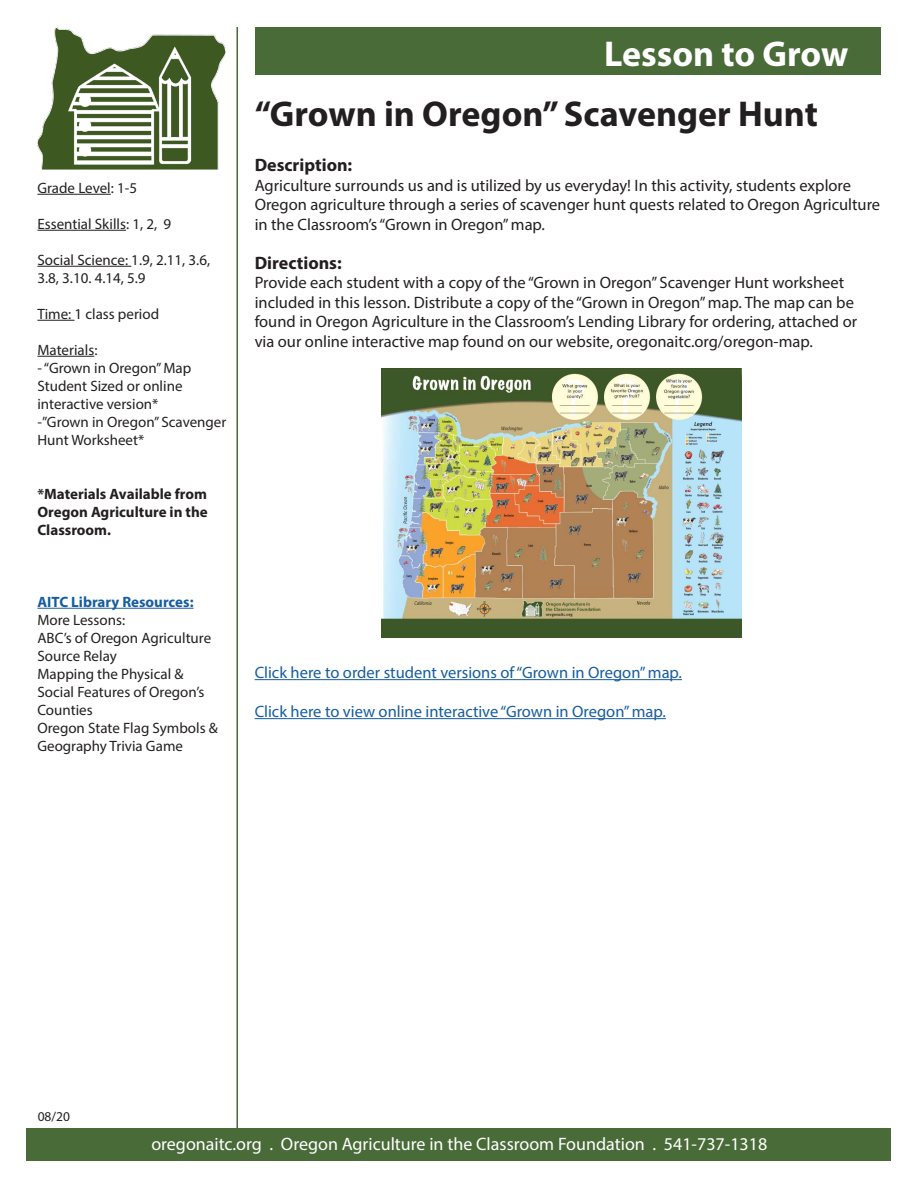
<style>
.page{position:relative;width:918px;height:1188px;background:#fff}
.page>*{position:absolute;margin:0;border:0;box-sizing:border-box;transform-origin:0 0}
.t1{font:700 36px "Myriad Pro";color:#231f20}
.t2{font:700 36px "Myriad Pro";color:#fff}
.t3{font:18px "Myriad Pro";color:#fff}
.t4{font:700 18px "Myriad Pro";color:#231f20}
.t5{font:16.5px/19.5px "Myriad Pro";color:#231f20}
.t6{font:16.5px "Myriad Pro";color:#175d9e}
.t7{font:15px/18px "Myriad Pro";color:#231f20}
.t8{font:700 15px/18px "Myriad Pro";color:#231f20;text-align:justify}
.t9{font:700 15px "Myriad Pro";color:#175d9e}
.t10{font:13.5px "Myriad Pro";color:#231f20}
</style>
<div class="page">
<div style="left:27px;top:1129px;width:864px;height:32px;background:#496b38"></div>
<hr style="left:255px;top:679px;width:427px;height:1px;background:#175d9e">
<hr style="left:255px;top:718px;width:411px;height:1px;background:#175d9e">
<hr style="left:37px;top:194px;width:74px;height:1px;background:#231f20">
<hr style="left:37px;top:230px;width:89px;height:1px;background:#231f20">
<hr style="left:37px;top:266px;width:94px;height:1px;background:#231f20">
<hr style="left:37px;top:320px;width:38px;height:1px;background:#231f20">
<hr style="left:37px;top:356px;width:57px;height:1px;background:#231f20">
<hr style="left:37px;top:608px;width:157px;height:1px;background:#175d9e">
<div style="left:255px;top:28px;width:625px;height:47px;background:#496b38"></div>
<img style="left:37px;top:27px;width:189px;height:142px">
<hr style="left:236px;top:27px;width:2px;height:1103px;background:#496b38">
<img style="left:381px;top:368px;width:360px;height:269px">
<p class="t2" style="left:604px;top:30px;width:246px">Lesson to Grow</p>
<p class="t7" style="left:37px;top:178px;width:101px">Grade Level: 1-5</p>
<p class="t7" style="left:37px;top:214px;width:135px">Essential Skills: 1, 2, 9</p>
<p class="t7" style="left:37px;top:250px;width:174px">Social Science: 1.9, 2.11, 3.6,<br>3.8, 3.10. 4.14, 5.9</p>
<p class="t7" style="left:37px;top:304px;width:123px">Time: 1 class period</p>
<p class="t7" style="left:37px;top:340px;width:61px">Materials:</p>
<p class="t7" style="left:37px;top:358px;width:190px">- “Grown in Oregon” Map<br>Student Sized or online interactive version*<br>-”Grown in Oregon” Scavenger<br>Hunt Worksheet*</p>
<p class="t8" style="left:37px;top:484px;width:172px">*Materials Available from Oregon Agriculture in the Classroom.</p>
<p class="t9" style="left:37px;top:592px;width:158px">AITC Library Resources:</p>
<p class="t7" style="left:37px;top:610px;width:182px">More Lessons:<br>ABC’s of Oregon Agriculture<br>Source Relay<br>Mapping the Physical &amp;<br>Social Features of Oregon’s<br>Counties<br>Oregon State Flag Symbols &amp;<br>Geography Trivia Game</p>
<p class="t1" style="left:255px;top:90px;width:565px">“Grown in Oregon” Scavenger Hunt</p>
<p class="t4" style="left:255px;top:153px;width:99px">Description:</p>
<p class="t5" style="left:255px;top:175px;width:627px">Agriculture surrounds us and is utilized by us everyday! In this activity, students explore<br>Oregon agriculture through a series of scavenger hunt quests related to Oregon Agriculture in the Classroom’s “Grown in Oregon” map.</p>
<p class="t4" style="left:255px;top:251px;width:89px">Directions:</p>
<p class="t5" style="left:255px;top:272px;width:604px">Provide each student with a copy of the “Grown in Oregon” Scavenger Hunt worksheet included in this lesson. Distribute a copy of the “Grown in Oregon” map. The map can be found in Oregon Agriculture in the Classroom’s Lending Library for ordering, attached or via our online interactive map found on our website, oregonaitc.org/oregon-map.</p>
<p class="t6" style="left:255px;top:662px;width:429px">Click here to order student versions of “Grown in Oregon” map.</p>
<p class="t6" style="left:255px;top:701px;width:413px">Click here to view online interactive “Grown in Oregon” map.</p>
<p class="t10" style="left:38px;top:1108px;width:34px">08/20</p>
<p class="t3" style="left:151px;top:1133px;width:617px">oregonaitc.org . Oregon Agriculture in the Classroom Foundation . 541-737-1318</p>
</div>
